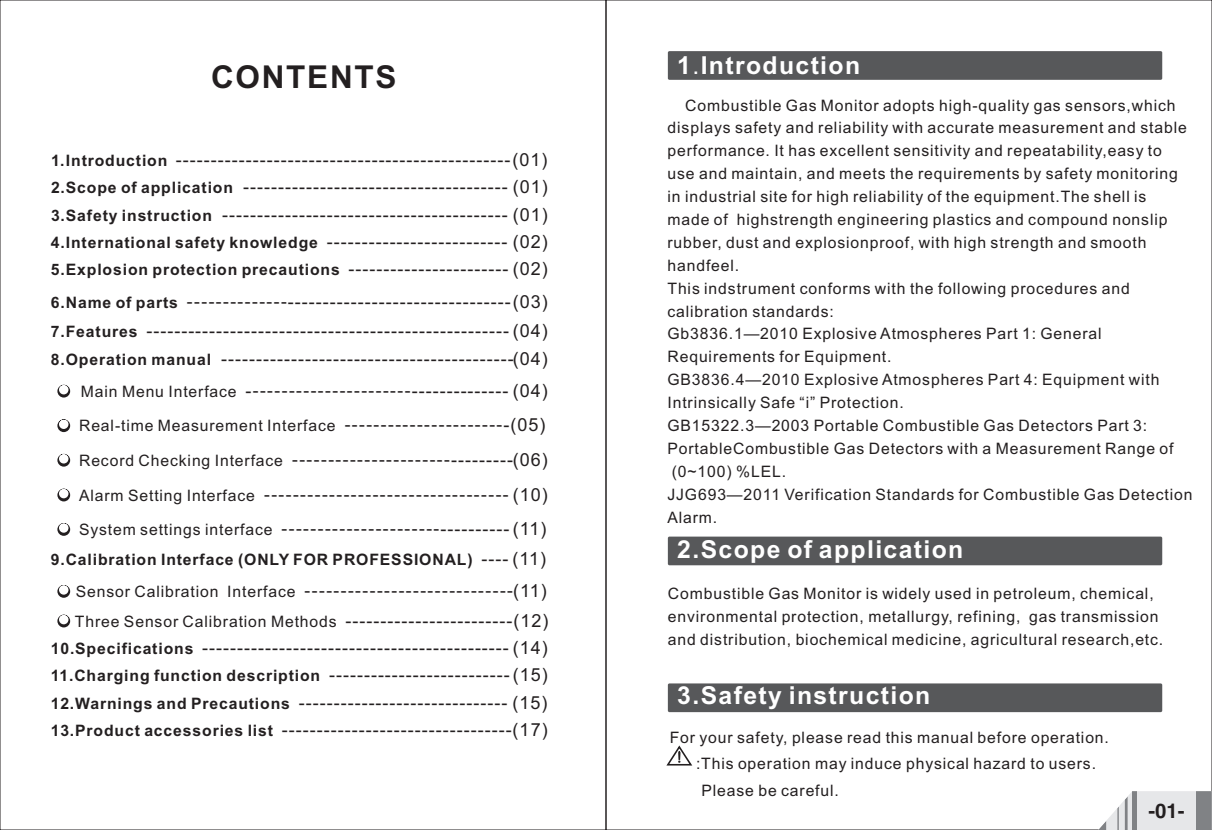
<style>
.page{position:relative;width:1212px;height:830px;background:#fff}
.page>*{position:absolute;margin:0;border:0;box-sizing:border-box;transform-origin:0 0}
.t1{font:700 31.5px "Arial";letter-spacing:.055em;color:#231f20}
.t2{font:700 24.75px "Arial";letter-spacing:.055em;color:#fff}
.t3{font:700 20.25px "Arial";color:#231f20}
.t4{font:18px/27.2px "Arial";letter-spacing:.055em;color:#231f20}
.t5{font:500 18px "Source Han Sans CN";color:#231f20}
.t6{font:15.75px/22.9px "Arial";letter-spacing:.055em;color:#231f20}
.t7{font:700 15.75px/27.2px "Arial";letter-spacing:.055em;color:#231f20}
.s1{font-weight:700;font-size:15.75px}
.s2{font-weight:400;font-size:18px}
.s3{font-family:"Source Han Sans CN";font-weight:500}
.s4{font-family:"Arial";font-weight:400;font-size:15.75px}
.s5{font-family:"Arial";font-weight:400}
.s6{font-family:"Source Han Sans CN";font-weight:500;font-size:18px}
.s7{font-size:18px}
.s8{font-weight:400}
</style>
<div class="page">
<div style="left:668px;top:51px;width:494px;height:29px;background:#57585a;border-radius:2px"></div>
<svg style="left:1099px;top:790px;width:113px;height:39px"></svg>
<svg style="left:57px;top:384px;width:13px;height:13px"></svg>
<svg style="left:57px;top:419px;width:13px;height:13px"></svg>
<svg style="left:57px;top:453px;width:13px;height:13px"></svg>
<svg style="left:57px;top:488px;width:13px;height:13px"></svg>
<svg style="left:57px;top:523px;width:13px;height:12px"></svg>
<svg style="left:57px;top:585px;width:13px;height:12px"></svg>
<svg style="left:57px;top:614px;width:13px;height:13px"></svg>
<div style="left:668px;top:683px;width:494px;height:28px;background:#57585a;border-radius:2px"></div>
<svg style="left:666px;top:745px;width:27px;height:21px"></svg>
<div style="left:668px;top:536px;width:494px;height:29px;background:#57585a;border-radius:2px"></div>
<h1 class="t1" style="left:211px;top:65px;width:187px">CONTENTS</h1>
<p class="t7" style="left:60px;top:148px;width:6px">.</p>
<p class="t4" style="left:176px;top:148px;width:373px">------------------------------------------------(01)</p>
<p class="t7" style="left:51px;top:148px;width:118px">1 Introduction</p>
<p class="t4" style="left:51px;top:175px;width:498px"><span class="s1">2.Scope of application</span> -------------------------------------- (01)<br><span class="s1">3.Safety instruction</span> ----------------------------------------- (01)</p>
<p class="t7" style="left:51px;top:230px;width:498px">4.International safety knowledge <span class="s2">-------------------------- (02)<br></span>5.Explosion protection precautions <span class="s2">----------------------- (02)</span></p>
<p class="t4" style="left:51px;top:288px;width:498px;line-height:29.7px"><span class="s1">6.Name of parts</span> <span class="s3">--------------</span>-------------------------------- (03)<br><span class="s1">7.Features</span> ---------------------------------------------------- (04)</p>
<p class="t4" style="left:51px;top:346px;width:498px"><span class="s1">8.Operation manual</span> ------------------------------------------(04)</p>
<p class="t5" style="left:81px;top:381px;width:468px"><span class="s4">Main Menu Interface</span> <span class="s5">-</span>----------------------<span class="s5">-------------- (04)</span></p>
<p class="t6" style="left:79px;top:410px;width:470px;line-height:34.4px">Real-time Measurement Interface <span class="s6">----------------------</span><span class="s7">-(05)<br></span>Record Checking Interface <span class="s6">----------------------</span><span class="s7">---------(06)</span></p>
<p class="t5" style="left:79px;top:484px;width:470px"><span class="s4">Alarm Setting Interface</span> ---------------------------------- <span class="s5">(10)</span></p>
<p class="t7" style="left:51px;top:516px;width:497px;line-height:29.7px;text-align:right"><span class="s8">System settings interface</span> <span class="s6">----------------------</span><span class="s2">---------- (11)<br></span>9.Calibration Interface (ONLY FOR PROFESSIONAL) <span class="s2">---- (11)</span></p>
<p class="t5" style="left:76px;top:581px;width:473px"><span class="s4">Sensor Calibration Interface</span> -----------------------------<span class="s5">(11)</span></p>
<p class="t6" style="left:75px;top:611px;width:475px">Three Sensor Calibration Methods <span class="s7">------------------------(12)</span></p>
<p class="t4" style="left:51px;top:635px;width:498px"><span class="s1">10.Specifications</span> -------------------------------------------- (14)</p>
<p class="t7" style="left:51px;top:663px;width:498px">11.Charging function description <span class="s2">--------------------------(15)</span></p>
<p class="t4" style="left:51px;top:690px;width:498px"><span class="s1">12.Warnings and Precautions</span> ------------------------------ (15)<br><span class="s1">13.Product accessories list</span> ---------------------------------(17)</p>
<h2 class="t2" style="left:677px;top:56px;width:184px">1<span class="s8">.</span>Introduction</h2>
<p class="t6" style="left:667px;top:95px;width:526px;text-indent:18px">Combustible Gas Monitor adopts high-quality gas sensors,which displays safety and reliability with accurate measurement and stable performance. It has excellent sensitivity and repeatability,easy to use and maintain, and meets the requirements by safety monitoring in industrial site for high reliability of the equipment.The shell is<br>made of highstrength engineering plastics and compound nonslip rubber, dust and explosionproof, with high strength and smooth handfeel.<br>This indstrument conforms with the following procedures and calibration standards:<br>Gb3836.1—2010 Explosive Atmospheres Part 1: General Requirements for Equipment.<br>GB3836.4—2010 Explosive Atmospheres Part 4: Equipment with Intrinsically Safe “i” Protection.<br>GB15322.3—2003 Portable Combustible Gas Detectors Part 3:<br>PortableCombustible Gas Detectors with a Measurement Range of (0~100) %LEL.<br>JJG693—2011 Verification Standards for Combustible Gas Detection Alarm.</p>
<h2 class="t2" style="left:677px;top:539px;width:288px">2.Scope of application</h2>
<p class="t6" style="left:668px;top:583px;width:497px">Combustible Gas Monitor is widely used in petroleum, chemical, environmental protection, metallurgy, refining, gas transmission and distribution, biochemical medicine, agricultural research,etc.</p>
<h2 class="t2" style="left:677px;top:685px;width:255px">3.Safety instruction</h2>
<p class="t6" style="left:670px;top:727px;width:441px">For your safety, please read this manual before operation.</p>
<p class="t6" style="left:696px;top:753px;width:402px">:This operation may induce physical hazard to users.</p>
<p class="t6" style="left:701px;top:779px;width:139px">Please be careful.</p>
<p class="t3" style="left:1148px;top:801px;width:38px">-01-</p>
</div>
